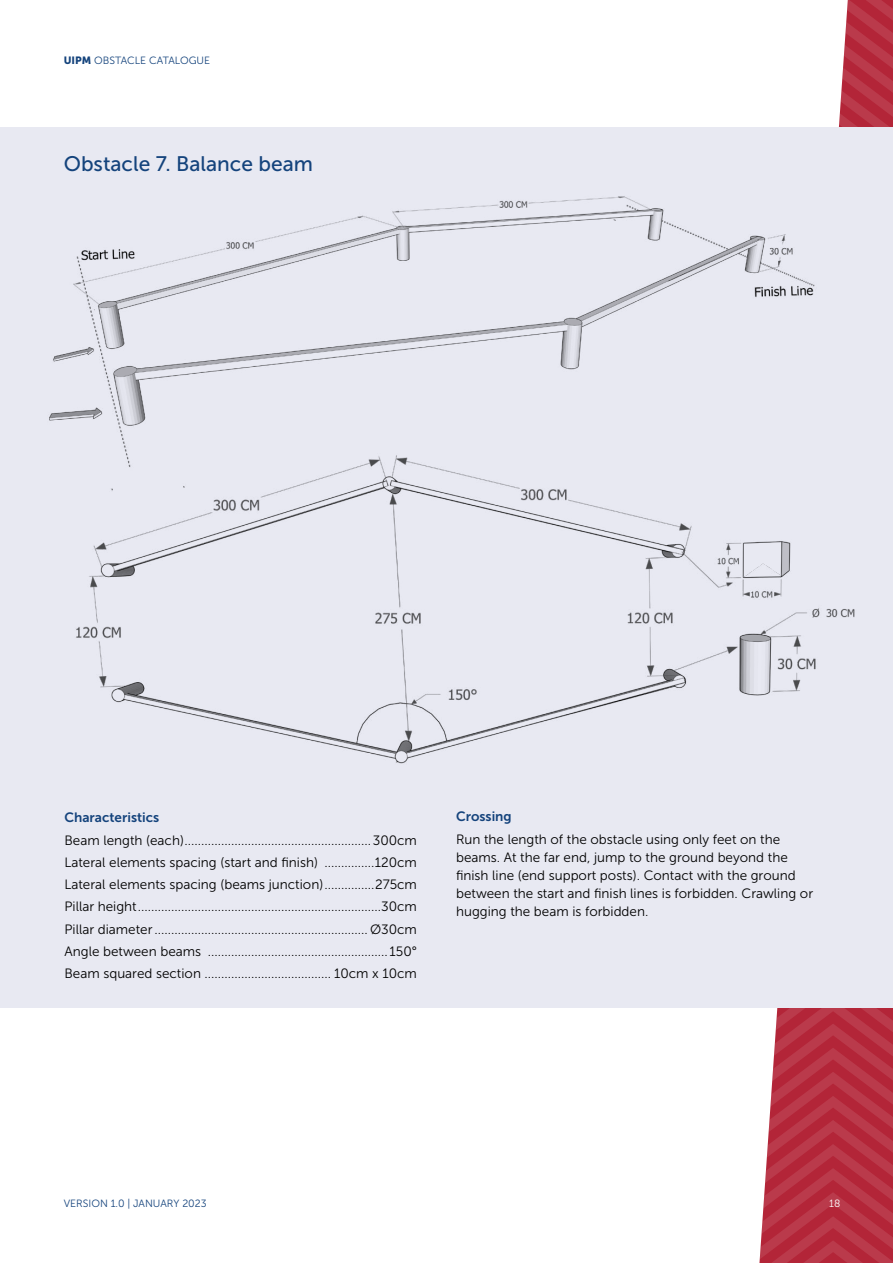
<style>
.page{position:relative;width:893px;height:1263px;background:#fff}
.page>*{position:absolute;margin:0;border:0;box-sizing:border-box;transform-origin:0 0}
.t1{font:21px "Museo Sans 500";color:#14437c}
.t2{font:13.5px/22.2px "Museo Sans 300";color:#000;text-align:justify}
.t3{font:13.5px "Museo Sans 700";color:#14437c}
.t4{font:10.5px "Museo Sans 300";color:#14437c}
.t5{font:10.5px "Museo Sans 300";color:#fff}
.s1{font-family:"Museo Sans 900"}
</style>
<div class="page">
<svg style="left:759px;top:0;width:134px;height:1263px"></svg>
<div style="left:0;top:128px;width:893px;height:880px;background:#e8e9f2"></div>
<img style="left:76px;top:473px;width:779px;height:291px">
<img style="left:49px;top:196px;width:766px;height:277px">
<p class="t4" style="left:64px;top:54px;width:148px"><span class="s1">UIPM</span> OBSTACLE CATALOGUE</p>
<h1 class="t1" style="left:64px;top:152px;width:251px">Obstacle 7. Balance beam</h1>
<p class="t3" style="left:64px;top:810px;width:96px">Characteristics</p>
<p class="t2" style="left:64px;top:829px;width:354px">Beam length (each)........................................................300cm Lateral elements spacing (start and finish) ...............120cm Lateral elements spacing (beams junction)...............275cm Pillar height.........................................................................30cm Pillar diameter................................................................ Ø30cm Angle between beams ...................................................... 150° Beam squared section ...................................... 10cm x 10cm</p>
<p class="t3" style="left:456px;top:809px;width:57px">Crossing</p>
<p class="t2" style="left:456px;top:830px;width:359px;line-height:18px;text-align:left">Run the length of the obstacle using only feet on the beams. At the far end, jump to the ground beyond the finish line (end support posts). Contact with the ground between the start and finish lines is forbidden. Crawling or hugging the beam is forbidden.</p>
<p class="t4" style="left:64px;top:1198px;width:144px">VERSION 1.0 | JANUARY 2023</p>
<p class="t5" style="left:829px;top:1198px;width:13px">18</p>
</div>
